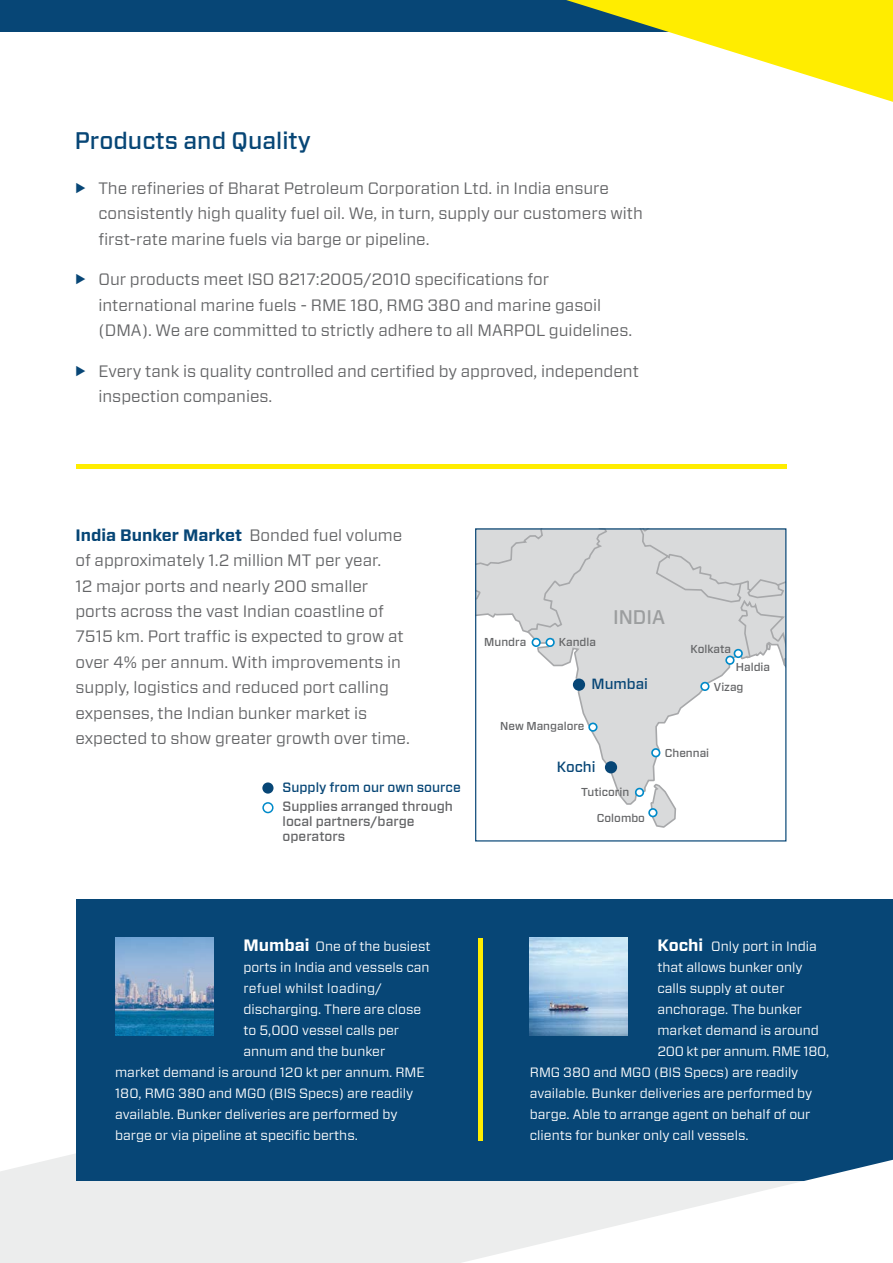
<style>
.page{position:relative;width:893px;height:1263px;background:#fff}
.page>*{position:absolute;margin:0;border:0;box-sizing:border-box;transform-origin:0 0}
.t1{font:500 24px "Forza";color:#074676}
.t2{font:500 19.65px "Forza";color:#9c9e9f}
.t3{font:16.5px/25.5px "Forza";color:#646567}
.t4{font:500 14.85px "Forza";color:#074676}
.t5{font:13.5px "Forza";color:#fff}
.t6{font:500 13.5px/15px "Forza";color:#646567}
.t7{font:500 13.5px "Forza";color:#074676}
.t8{font:13.5px "Forza";letter-spacing:-.02em;color:#fff}
.t9{font:13.5px "Forza";letter-spacing:.02em;color:#fff}
.t10{font:500 11.55px "Forza";color:#646567}
.s1{font-weight:700;color:#074676}
.s2{font-weight:700;font-size:16.5px}
</style>
<div class="page">
<svg style="left:477px;top:530px;width:307px;height:298px"></svg>
<div style="left:605px;top:761px;width:12px;height:12px;background:#074676;border-radius:50%"></div>
<div style="left:649px;top:809px;width:8px;height:7px;background:#fff;border-radius:50%"></div>
<div style="left:648px;top:808px;width:9px;height:9px;border:2px solid #008ac9;border-radius:50%"></div>
<div style="left:636px;top:788px;width:7px;height:8px;background:#fff;border-radius:50%"></div>
<div style="left:635px;top:788px;width:9px;height:9px;border:2px solid #008ac9;border-radius:50%"></div>
<div style="left:652px;top:749px;width:8px;height:7px;background:#fff;border-radius:50%"></div>
<div style="left:651px;top:748px;width:9px;height:9px;border:2px solid #008ac9;border-radius:50%"></div>
<div style="left:701px;top:683px;width:8px;height:7px;background:#fff;border-radius:50%"></div>
<div style="left:700px;top:682px;width:10px;height:9px;border:2px solid #008ac9;border-radius:50%"></div>
<div style="left:726px;top:656px;width:8px;height:8px;background:#fff;border-radius:50%"></div>
<div style="left:725px;top:656px;width:10px;height:9px;border:2px solid #008ac9;border-radius:50%"></div>
<div style="left:532px;top:639px;width:8px;height:7px;background:#fff;border-radius:50%"></div>
<div style="left:532px;top:638px;width:9px;height:9px;border:2px solid #008ac9;border-radius:50%"></div>
<div style="left:546px;top:639px;width:8px;height:7px;background:#fff;border-radius:50%"></div>
<div style="left:545px;top:638px;width:10px;height:9px;border:2px solid #008ac9;border-radius:50%"></div>
<div style="left:734px;top:650px;width:8px;height:7px;background:#fff;border-radius:50%"></div>
<div style="left:734px;top:649px;width:9px;height:9px;border:2px solid #008ac9;border-radius:50%"></div>
<div style="left:589px;top:723px;width:8px;height:8px;background:#fff;border-radius:50%"></div>
<div style="left:588px;top:722px;width:10px;height:10px;border:2px solid #008ac9;border-radius:50%"></div>
<div style="left:573px;top:678px;width:12px;height:13px;background:#074676;border-radius:50%"></div>
<svg style="left:262px;top:782px;width:12px;height:12px"></svg>
<div style="left:262px;top:802px;width:12px;height:11px;border:2px solid #008ac9;border-radius:50%"></div>
<hr style="left:77px;top:464px;width:710px;height:4px;background:#ffed00">
<div style="left:0;top:0;width:893px;height:32px;background:#074676"></div>
<svg style="left:566px;top:0;width:327px;height:102px"></svg>
<svg style="left:0;top:980px;width:460px;height:283px;fill:#eceded"></svg>
<div style="left:77px;top:899px;width:816px;height:282px;background:#074676"></div>
<img style="left:116px;top:938px;width:98px;height:97px">
<img style="left:530px;top:938px;width:98px;height:97px">
<hr style="left:478px;top:938px;width:4px;height:202px;background:#ffed00">
<svg style="left:460px;top:1160px;width:433px;height:103px"></svg>
<h1 class="t1" style="left:75px;top:125px;width:238px">Products and Quality</h1>
<p class="t3" style="left:98px;top:175px;width:546px">The refineries of Bharat Petroleum Corporation Ltd. in India ensure consistently high quality fuel oil. We, in turn, supply our customers with first-rate marine fuels via barge or pipeline.</p>
<p class="t3" style="left:98px;top:266px;width:535px">Our products meet ISO 8217:2005/2010 specifications for international marine fuels - RME 180, RMG 380 and marine gasoil (DMA). We are committed to strictly adhere to all MARPOL guidelines.</p>
<p class="t3" style="left:98px;top:358px;width:542px">Every tank is quality controlled and certified by approved, independent inspection companies.</p>
<p class="t3" style="left:75px;top:522px;width:336px"><span class="s1">India Bunker Market</span> Bonded fuel volume of approximately 1.2 million MT per year.<br>12 major ports and nearly 200 smaller ports across the vast Indian coastline of 7515 km. Port traffic is expected to grow at over 4% per annum. With improvements in supply, logistics and reduced port calling expenses, the Indian bunker market is expected to show greater growth over time.</p>
<p class="t7" style="left:283px;top:778px;width:180px">Supply from our own source</p>
<p class="t6" style="left:283px;top:799px;width:172px">Supplies arranged through local partners/barge operators</p>
<p class="t10" style="left:484px;top:635px;width:44px">Mundra</p>
<p class="t10" style="left:559px;top:634px;width:39px">Kandla</p>
<p class="t2" style="left:613px;top:605px;width:53px">INDIA</p>
<p class="t4" style="left:591px;top:674px;width:58px">Mumbai</p>
<p class="t10" style="left:500px;top:718px;width:86px">New Mangalore</p>
<p class="t10" style="left:691px;top:642px;width:42px">Kolkata</p>
<p class="t10" style="left:736px;top:660px;width:36px">Haldia</p>
<p class="t10" style="left:714px;top:679px;width:31px">Vizag</p>
<p class="t4" style="left:557px;top:757px;width:40px">Kochi</p>
<p class="t10" style="left:581px;top:784px;width:50px">Tuticorin</p>
<p class="t10" style="left:597px;top:810px;width:50px">Colombo</p>
<p class="t10" style="left:665px;top:745px;width:46px">Chennai</p>
<p class="t5" style="left:243px;top:937px;width:189px"><span class="s2">Mumbai</span> One of the busiest</p>
<p class="t5" style="left:243px;top:958px;width:188px">ports in India and vessels can</p>
<p class="t9" style="left:243px;top:979px;width:140px">refuel whilst loading/</p>
<p class="t5" style="left:243px;top:1000px;width:179px">discharging. There are close</p>
<p class="t5" style="left:243px;top:1021px;width:157px">to 5,000 vessel calls per</p>
<p class="t5" style="left:243px;top:1042px;width:143px">annum and the bunker</p>
<p class="t5" style="left:115px;top:1063px;width:311px">market demand is around 120 kt per annum. RME</p>
<p class="t5" style="left:115px;top:1084px;width:300px">180, RMG 380 and MGO (BIS Specs) are readily</p>
<p class="t5" style="left:115px;top:1105px;width:284px">available. Bunker deliveries are performed by</p>
<p class="t5" style="left:115px;top:1126px;width:244px">barge or via pipeline at specific berths.</p>
<p class="t5" style="left:657px;top:937px;width:161px"><span class="s2">Kochi</span> Only port in India</p>
<p class="t5" style="left:657px;top:958px;width:147px">that allows bunker only</p>
<p class="t5" style="left:657px;top:979px;width:129px">calls supply at outer</p>
<p class="t5" style="left:657px;top:1000px;width:146px">anchorage. The bunker</p>
<p class="t5" style="left:657px;top:1021px;width:163px">market demand is around</p>
<p class="t8" style="left:657px;top:1042px;width:173px">200 kt per annum. RME 180,</p>
<p class="t5" style="left:530px;top:1063px;width:270px">RMG 380 and MGO (BIS Specs) are readily</p>
<p class="t5" style="left:530px;top:1084px;width:284px">available. Bunker deliveries are performed by</p>
<p class="t5" style="left:530px;top:1105px;width:282px">barge. Able to arrange agent on behalf of our</p>
<p class="t5" style="left:530px;top:1126px;width:220px">clients for bunker only call vessels.</p>
</div>
